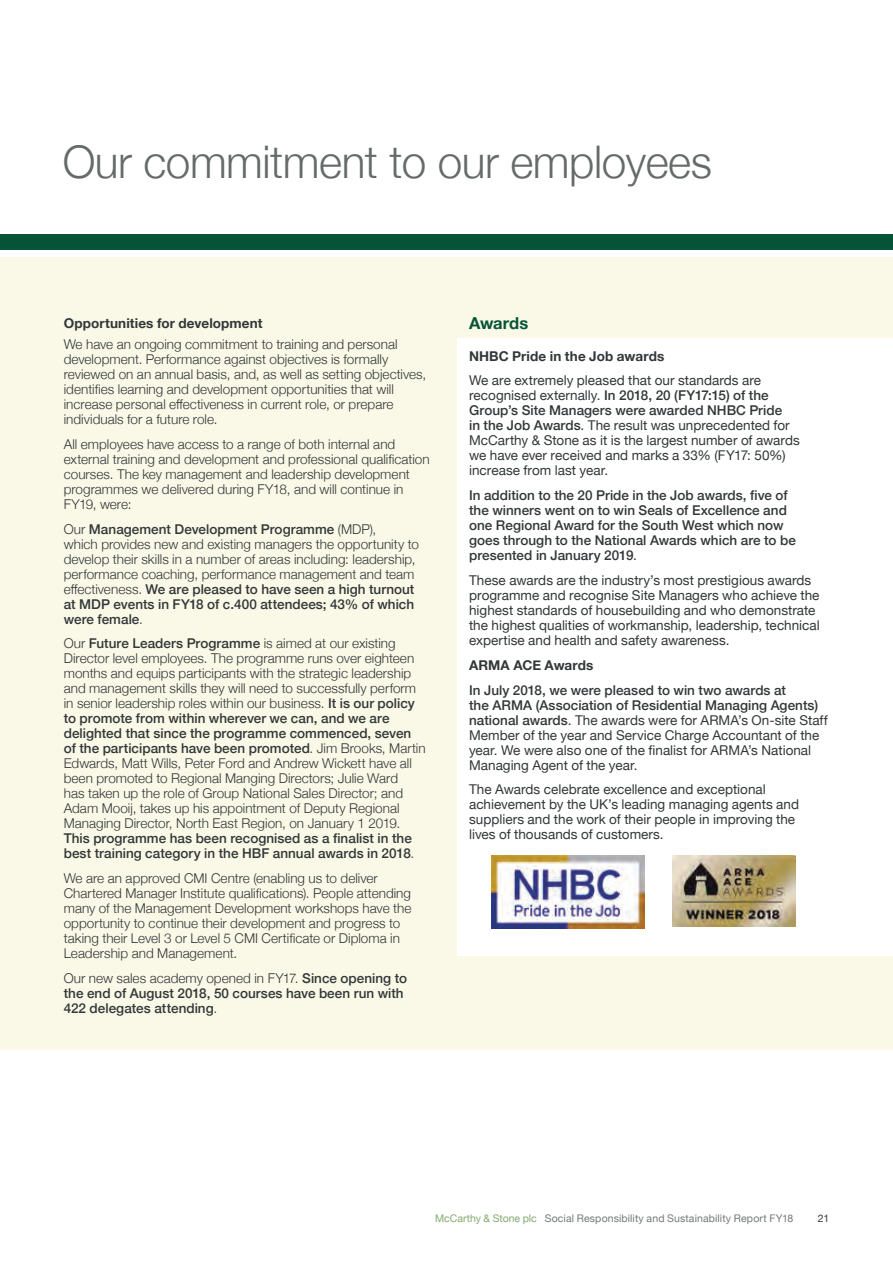
<style>
.page{position:relative;width:893px;height:1263px;background:#fff}
.page>*{position:absolute;margin:0;border:0;box-sizing:border-box;transform-origin:0 0}
.t1{font:300 45px "Helvetica Neue";letter-spacing:-.01em;color:#656a6a}
.t2{font:700 16.5px "Helvetica Neue";color:#065438}
.t3{font:300 13.5px/15px "Helvetica Neue";color:#323738}
.t4{font:13.5px/15px "Helvetica Neue";color:#323738}
.t5{font:500 13.5px/15px "Helvetica Neue";color:#323738}
.t6{font:700 13.5px "Helvetica Neue";letter-spacing:.005em;color:#323738}
.t7{font:10.5px "Helvetica Neue";letter-spacing:.01em;color:#75797a}
.t8{font:10.5px "Helvetica Neue";color:#323738}
.s1{font-weight:500}
.s2{font-weight:300}
.s3{font-weight:400}
.s4{color:#84aa70}
</style>
<div class="page">
<div style="left:0;top:234px;width:893px;height:16px;background:#065438"></div>
<div style="left:0;top:258px;width:893px;height:792px;background:#faf9e7"></div>
<div style="left:457px;top:338px;width:436px;height:617px;background:#fff"></div>
<img style="left:491px;top:856px;width:153px;height:72px">
<img style="left:673px;top:855px;width:122px;height:71px">
<h1 class="t1" style="left:63px;top:126px;width:651px">Our commitment to our employees</h1>
<p class="t6" style="left:64px;top:313px;width:200px">Opportunities for development</p>
<p class="t3" style="left:64px;top:336px;width:364px">We have an ongoing commitment to training and personal development. Performance against objectives is formally reviewed on an annual basis, and, as well as setting objectives, identifies learning and development opportunities that will increase personal effectiveness in current role, or prepare individuals for a future role.</p>
<p class="t3" style="left:64px;top:435px;width:367px">All employees have access to a range of both internal and external training and development and professional qualification courses. The key management and leadership development programmes we delivered during FY18, and will continue in FY19, were:</p>
<p class="t3" style="left:64px;top:520px;width:357px">Our <span class="s1">Management Development Programme</span> (MDP),<br>which provides new and existing managers the opportunity to develop their skills in a number of areas including: leadership, performance coaching, performance management and team effectiveness. <span class="s1">We are pleased to have seen a high turnout at MDP events in FY18 of c.400 attendees; 43% of which were female</span>.</p>
<p class="t3" style="left:64px;top:635px;width:363px">Our <span class="s1">Future Leaders Programme</span> is aimed at our existing Director level employees. The programme runs over eighteen months and equips participants with the strategic leadership and management skills they will need to successfully perform in senior leadership roles within our business. <span class="s1">It is our policy to promote from within wherever we can, and we are delighted that since the programme commenced, seven of the participants have been promoted</span>. Jim Brooks, Martin Edwards, Matt Wills, Peter Ford and Andrew Wickett have all been promoted to Regional Manging Directors; Julie Ward<br>has taken up the role of Group National Sales Director; and Adam Mooij, takes up his appointment of Deputy Regional Managing Director, North East Region, on January 1 2019.</p>
<p class="t5" style="left:64px;top:830px;width:352px">This programme has been recognised as a finalist in the best training category in the HBF annual awards in 2018<span class="s2">.</span></p>
<p class="t3" style="left:64px;top:870px;width:349px">We are an approved CMI Centre (enabling us to deliver Chartered Manager Institute qualifications). People attending many of the Management Development workshops have the opportunity to continue their development and progress to taking their Level 3 or Level 5 CMI Certificate or Diploma in Leadership and Management.</p>
<p class="t5" style="left:64px;top:969px;width:345px"><span class="s2">Our new sales academy opened in FY17.</span> Since opening to the end of August 2018, 50 courses have been run with<br>422 delegates attending<span class="s2">.</span></p>
<p class="t2" style="left:469px;top:310px;width:61px">Awards</p>
<p class="t6" style="left:469px;top:345px;width:197px">NHBC Pride in the Job awards</p>
<p class="t4" style="left:469px;top:373px;width:332px">We are extremely pleased that our standards are recognised externally. <span class="s1">In 2018, 20 (FY17:15) of the Group’s Site Managers were awarded NHBC Pride<br>in the Job Awards</span>. The result was unprecedented for McCarthy &amp; Stone as it is the largest number of awards we have ever received and marks a 33% (FY17: 50%) increase from last year.</p>
<p class="t5" style="left:469px;top:487px;width:328px">In addition to the 20 Pride in the Job awards, five of the winners went on to win Seals of Excellence and one Regional Award for the South West which now goes through to the National Awards which are to be presented in January 2019<span class="s3">.</span></p>
<p class="t4" style="left:469px;top:572px;width:352px">These awards are the industry’s most prestigious awards programme and recognise Site Managers who achieve the highest standards of housebuilding and who demonstrate the highest qualities of workmanship, leadership, technical expertise and health and safety awareness.</p>
<p class="t6" style="left:469px;top:654px;width:126px">ARMA ACE Awards</p>
<p class="t4" style="left:469px;top:682px;width:360px"><span class="s1">In July 2018, we were pleased to win two awards at<br>the ARMA (Association of Residential Managing Agents) national awards</span>. The awards were for ARMA’s On-site Staff Member of the year and Service Charge Accountant of the year. We were also one of the finalist for ARMA’s National Managing Agent of the year.</p>
<p class="t4" style="left:469px;top:782px;width:331px">The Awards celebrate excellence and exceptional achievement by the UK’s leading managing agents and suppliers and the work of their people in improving the lives of thousands of customers.</p>
<p class="t7" style="left:435px;top:1212px;width:360px"><span class="s4">McCarthy &amp; Stone plc</span> Social Responsibility and Sustainability Report FY18</p>
<p class="t8" style="left:818px;top:1212px;width:13px">21</p>
</div>
